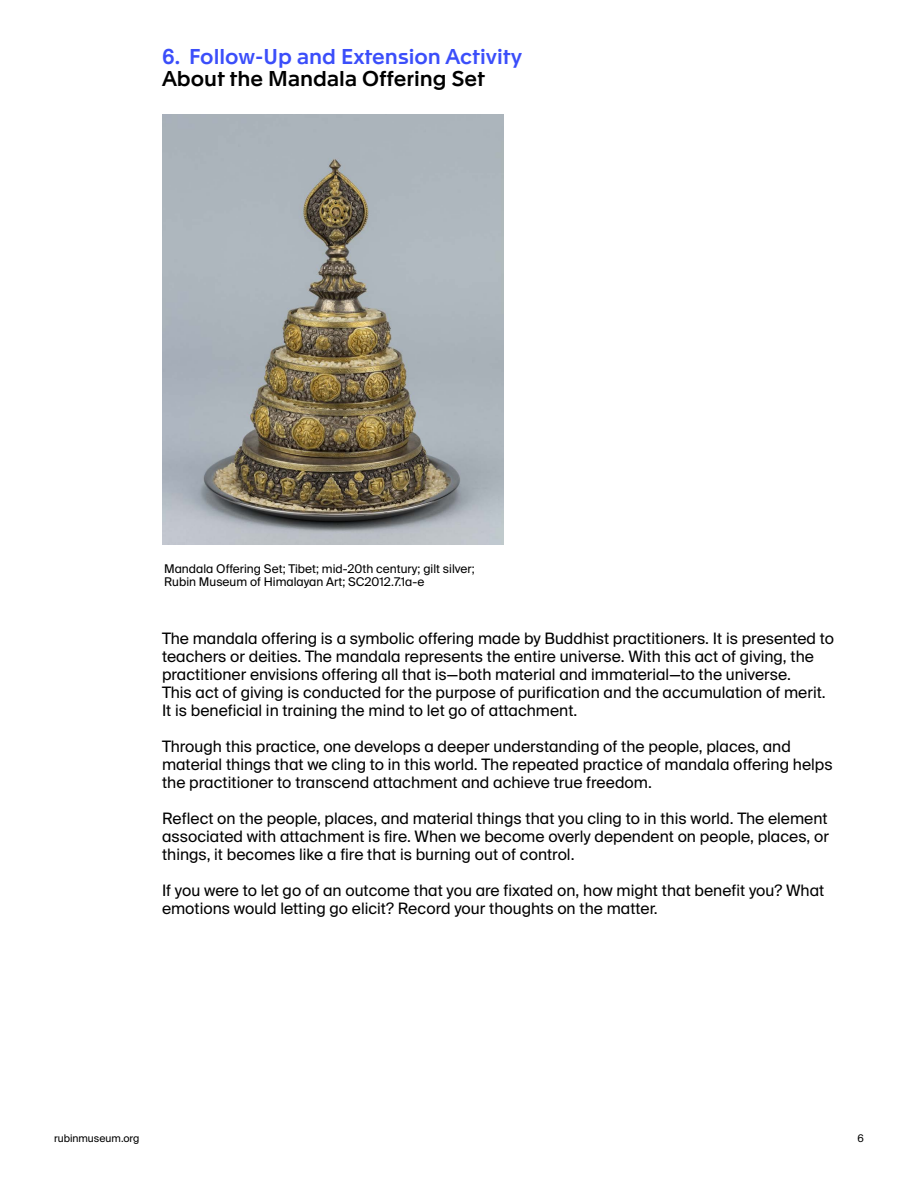
<style>
.page{position:relative;width:918px;height:1188px;background:#fff}
.page>*{position:absolute;margin:0;border:0;box-sizing:border-box;transform-origin:0 0}
.list_apax{font:500 21px "Apax";color:#3b4efa}
.Apax_subheading_black{font:500 21px "Apax";color:#000}
.t1{font:15.75px "Suisse Intl";color:#000}
.t2{font:12px "Suisse Intl";color:#000}
.t3{font:10.5px "Suisse Intl";color:#000}
</style>
<div class="page">
<img style="left:162px;top:114px;width:341px;height:430px">
<p class="list_apax" style="left:162px;top:41px;width:362px">6. Follow-Up and Extension Activity</p>
<p class="Apax_subheading_black" style="left:162px;top:63px;width:324px">About the Mandala Offering Set</p>
<p class="t2" style="left:164px;top:561px;width:312px">Mandala Offering Set; Tibet; mid-20th century; gilt silver;</p>
<p class="t2" style="left:164px;top:575px;width:262px">Rubin Museum of Himalayan Art; SC2012.7.1a-e</p>
<p class="t1" style="left:162px;top:629px;width:674px">The mandala offering is a symbolic offering made by Buddhist practitioners. It is presented to</p>
<p class="t1" style="left:162px;top:647px;width:654px">teachers or deities. The mandala represents the entire universe. With this act of giving, the</p>
<p class="t1" style="left:162px;top:665px;width:630px">practitioner envisions offering all that is—both material and immaterial—to the universe.</p>
<p class="t1" style="left:162px;top:683px;width:665px">This act of giving is conducted for the purpose of purification and the accumulation of merit.</p>
<p class="t1" style="left:162px;top:701px;width:417px">It is beneficial in training the mind to let go of attachment.</p>
<p class="t1" style="left:162px;top:737px;width:630px">Through this practice, one develops a deeper understanding of the people, places, and</p>
<p class="t1" style="left:162px;top:755px;width:672px">material things that we cling to in this world. The repeated practice of mandala offering helps</p>
<p class="t1" style="left:162px;top:773px;width:492px">the practitioner to transcend attachment and achieve true freedom.</p>
<p class="t1" style="left:162px;top:809px;width:667px">Reflect on the people, places, and material things that you cling to in this world. The element</p>
<p class="t1" style="left:162px;top:827px;width:669px">associated with attachment is fire. When we become overly dependent on people, places, or</p>
<p class="t1" style="left:162px;top:845px;width:414px">things, it becomes like a fire that is burning out of control.</p>
<p class="t1" style="left:162px;top:881px;width:664px">If you were to let go of an outcome that you are fixated on, how might that benefit you? What</p>
<p class="t1" style="left:162px;top:899px;width:497px">emotions would letting go elicit? Record your thoughts on the matter.</p>
<p class="t3" style="left:54px;top:1132px;width:87px">rubinmuseum.org</p>
<p class="t3" style="left:858px;top:1132px;width:8px">6</p>
</div>
